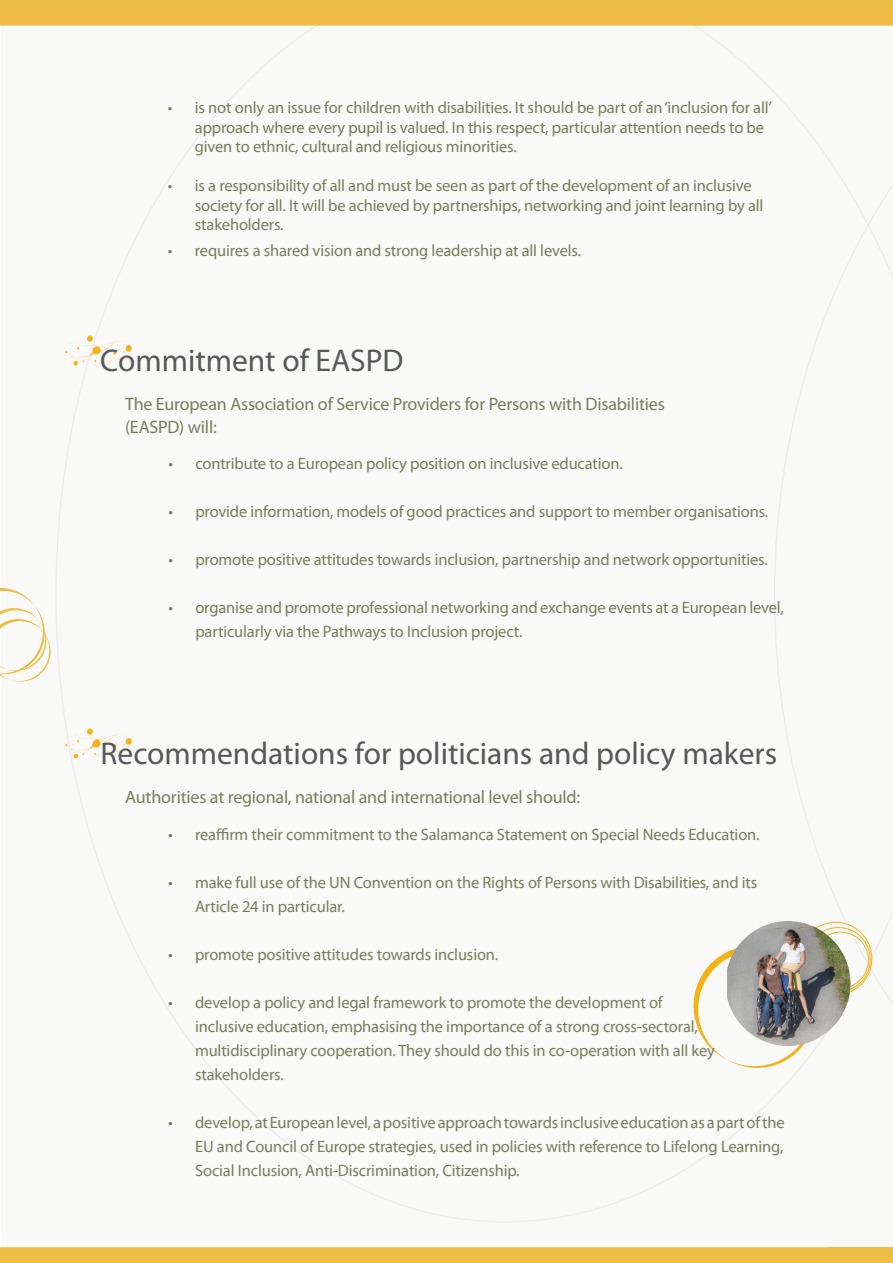
<style>
.page{position:relative;width:893px;height:1263px;background:#fff}
.page>*{position:absolute;margin:0;border:0;box-sizing:border-box;transform-origin:0 0}
.t1{font:31.5px "Myriad Pro";color:#57585a}
.t2{font:18px/22.5px "Myriad Pro";letter-spacing:-.01em;color:#777e5b}
.t3{font:16.5px/24px "Myriad Pro";letter-spacing:-.01em;color:#777e5b}
</style>
<div class="page">
<div style="left:1px;top:0;width:892px;height:1263px;background:#f9f9f8"></div>
<div style="left:0;top:1247px;width:893px;height:16px;background:#ecbc43"></div>
<div style="left:0;top:0;width:893px;height:26px;background:#ecbc43"></div>
<svg style="left:693px;top:916px;width:184px;height:155px"></svg>
<img style="left:727px;top:921px;width:123px;height:125px">
<img style="left:65px;top:307px;width:72px;height:64px">
<img style="left:62px;top:699px;width:75px;height:65px">
<svg style="left:0;top:588px;width:51px;height:94px"></svg>
<p class="t3" style="left:195px;top:98px;width:579px;line-height:19.5px;text-indent:-27px">• is not only an issue for children with disabilities. It should be part of an‘inclusion for all’ approach where every pupil is valued. In this respect, particular attention needs to be given to ethnic, cultural and religious minorities.</p>
<p class="t3" style="left:195px;top:176px;width:570px;line-height:19.5px;text-indent:-27px">• is a responsibility of all and must be seen as part of the development of an inclusive society for all. It will be achieved by partnerships, networking and joint learning by all stakeholders.</p>
<p class="t3" style="left:168px;top:238px;width:415px">• requires a shared vision and strong leadership at all levels.</p>
<p class="t1" style="left:100px;top:341px;width:305px">Commitment of EASPD</p>
<p class="t2" style="left:125px;top:393px;width:541px">The European Association of Service Providers for Persons with Disabilities (EASPD) will:</p>
<p class="t3" style="left:168px;top:451px;width:456px">• contribute to a European policy position on inclusive education.</p>
<p class="t3" style="left:168px;top:499px;width:601px">• provide information, models of good practices and support to member organisations.</p>
<p class="t3" style="left:168px;top:547px;width:601px">• promote positive attitudes towards inclusion, partnership and network opportunities.</p>
<p class="t3" style="left:195px;top:595px;width:590px;text-indent:-27px">• organise and promote professional networking and exchange events at a European level, particularly via the Pathways to Inclusion project.</p>
<p class="t1" style="left:100px;top:734px;width:678px">Recommendations for politicians and policy makers</p>
<p class="t2" style="left:125px;top:786px;width:456px">Authorities at regional, national and international level should:</p>
<p class="t3" style="left:168px;top:822px;width:593px">• reaffirm their commitment to the Salamanca Statement on Special Needs Education.</p>
<p class="t3" style="left:195px;top:870px;width:564px;text-indent:-27px">• make full use of the UN Convention on the Rights of Persons with Disabilities, and its<br>Article 24 in particular.</p>
<p class="t3" style="left:168px;top:942px;width:332px">• promote positive attitudes towards inclusion.</p>
<p class="t3" style="left:195px;top:990px;width:521px;text-indent:-27px">• develop a policy and legal framework to promote the development of inclusive education, emphasising the importance of a strong cross-sectoral, multidisciplinary cooperation. They should do this in co-operation with all key stakeholders.</p>
<p class="t3" style="left:195px;top:1110px;width:591px;text-align:justify;text-indent:-27px">• develop,atEuropeanlevel,apositiveapproachtowardsinclusiveeducationasapartofthe EU and Council of Europe strategies, used in policies with reference to Lifelong Learning, Social Inclusion, Anti-Discrimination, Citizenship.</p>
</div>
